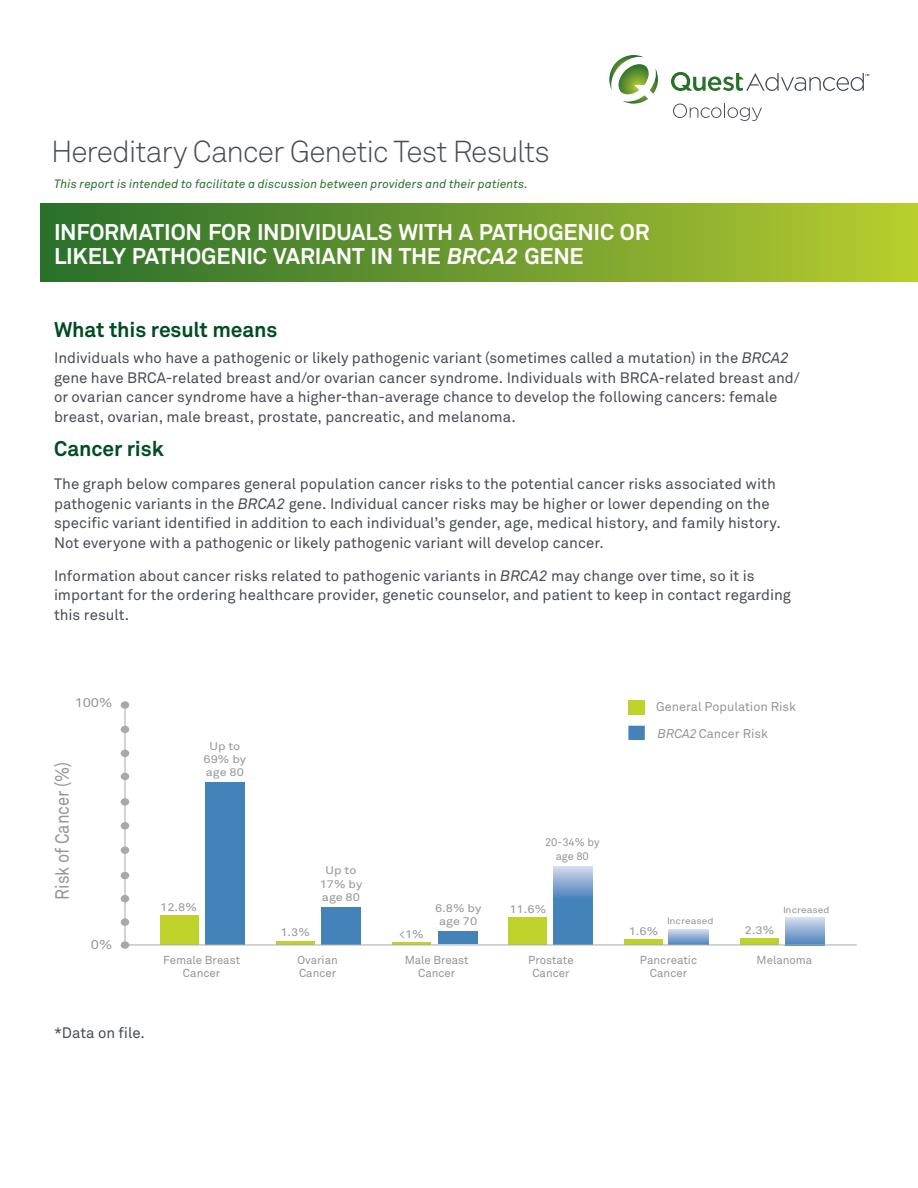
<style>
.page{position:relative;width:918px;height:1188px;background:#fff}
.page>*{position:absolute;margin:0;border:0;box-sizing:border-box;transform-origin:0 0}
.t1{font:300 30px "Akkurat Pro";letter-spacing:-.03em;color:#474c55}
.t2{font:700 22.5px/24px "Akkurat Pro";letter-spacing:-.01em;color:#fff}
.t3{font:700 21px "Akkurat Pro";letter-spacing:-.005em;color:#004c23}
.t4{font:18.9px "Akkurat Pro";color:#939598;scale:.87 1}
.t5{font:15px/19.5px "Akkurat Pro";color:#474c55}
.t6{font:12.6px/26.8px "Akkurat Pro";color:#939598}
.t7{font:12.6px "Akkurat Pro";color:#939598;scale:1.15 1}
.t8{font:italic 12px "Akkurat Pro";letter-spacing:.01em;color:#29712a}
.t9{font:11.4px/13.8px "Akkurat Pro";color:#939598;text-align:center}
.t10{font:10.95px/13.2px "Akkurat Pro";color:#939598;text-align:center;scale:1.15 1}
.t11{font:10.95px/13.2px "Akkurat Pro";color:#939598;text-align:center}
.t12{font:9px "Akkurat Pro";color:#939598;scale:1.15 1}
.s1{font-style:italic}
</style>
<div class="page">
<div style="left:40px;top:204px;width:878px;height:78px;background:linear-gradient(to right,#276c2d,#b7cb30)"></div>
<svg style="left:609px;top:55px;width:49px;height:49px"></svg>
<svg style="left:671px;top:72px;width:198px;height:19px"></svg>
<svg style="left:673px;top:103px;width:89px;height:18px"></svg>
<svg style="left:124px;top:702px;width:733px;height:244px"></svg>
<div style="left:628px;top:726px;width:17px;height:14px;background:#4483ba"></div>
<div style="left:628px;top:700px;width:17px;height:14px;background:#bfd22b"></div>
<div style="left:121px;top:941px;width:8px;height:8px;background:#a7a9ac;border-radius:50%"></div>
<div style="left:121px;top:895px;width:8px;height:7px;background:#a7a9ac;border-radius:50%"></div>
<div style="left:121px;top:846px;width:8px;height:8px;background:#a7a9ac;border-radius:50%"></div>
<div style="left:121px;top:798px;width:8px;height:8px;background:#a7a9ac;border-radius:50%"></div>
<div style="left:121px;top:750px;width:8px;height:7px;background:#a7a9ac;border-radius:50%"></div>
<div style="left:121px;top:701px;width:8px;height:8px;background:#a7a9ac;border-radius:50%"></div>
<div style="left:121px;top:918px;width:8px;height:8px;background:#a7a9ac;border-radius:50%"></div>
<div style="left:121px;top:872px;width:8px;height:7px;background:#a7a9ac;border-radius:50%"></div>
<div style="left:121px;top:822px;width:8px;height:8px;background:#a7a9ac;border-radius:50%"></div>
<div style="left:121px;top:773px;width:8px;height:7px;background:#a7a9ac;border-radius:50%"></div>
<div style="left:121px;top:726px;width:8px;height:7px;background:#a7a9ac;border-radius:50%"></div>
<h1 class="t1" style="left:51px;top:133px;width:500px">Hereditary Cancer Genetic Test Results</h1>
<p class="t8" style="left:54px;top:176px;width:476px">This report is intended to facilitate a discussion between providers and their patients.</p>
<h2 class="t2" style="left:54px;top:219px;width:597px">INFORMATION FOR INDIVIDUALS WITH A PATHOGENIC OR<br>LIKELY PATHOGENIC VARIANT IN THE <span class="s1">BRCA2</span> GENE</h2>
<h3 class="t3" style="left:54px;top:316px;width:225px">What this result means</h3>
<p class="t5" style="left:54px;top:348px;width:747px">Individuals who have a pathogenic or likely pathogenic variant (sometimes called a mutation) in the <span class="s1">BRCA2 </span>gene have BRCA-related breast and/or ovarian cancer syndrome. Individuals with BRCA-related breast and/ or ovarian cancer syndrome have a higher-than-average chance to develop the following cancers: female breast, ovarian, male breast, prostate, pancreatic, and melanoma.</p>
<h3 class="t3" style="left:54px;top:436px;width:111px">Cancer risk</h3>
<p class="t5" style="left:54px;top:474px;width:728px">The graph below compares general population cancer risks to the potential cancer risks associated with pathogenic variants in the <span class="s1">BRCA2</span> gene. Individual cancer risks may be higher or lower depending on the specific variant identified in addition to each individual’s gender, age, medical history, and family history.<br>Not everyone with a pathogenic or likely pathogenic variant will develop cancer.</p>
<p class="t5" style="left:54px;top:566px;width:738px">Information about cancer risks related to pathogenic variants in <span class="s1">BRCA2</span> may change over time, so it is important for the ordering healthcare provider, genetic counselor, and patient to keep in contact regarding this result.</p>
<p class="t7" style="left:75px;top:696px;width:34px">100%</p>
<p class="t6" style="left:656px;top:693px;width:141px">General Population Risk<br><span class="s1">BRCA2</span>Cancer Risk</p>
<p class="t4" style="left:51px;top:900px;width:160px;rotate:-90deg">Risk of Cancer (%)</p>
<p class="t7" style="left:91px;top:937px;width:20px">0%</p>
<p class="t10" style="left:204px;top:739px;width:39px">Up to<br>69% by age 80</p>
<p class="t10" style="left:160px;top:901px;width:34px">12.8%</p>
<p class="t9" style="left:163px;top:953px;width:79px">Female Breast<br>Cancer</p>
<p class="t5" style="left:54px;top:1023px;width:92px">*Data on file.</p>
<p class="t10" style="left:280px;top:926px;width:27px">1.3%</p>
<p class="t10" style="left:320px;top:864px;width:39px">Up to<br>17% by age 80</p>
<p class="t9" style="left:297px;top:953px;width:42px;text-align:left">Ovarian<br>Cancer</p>
<p class="t10" style="left:435px;top:901px;width:42px">6.8% by age 70</p>
<p class="t10" style="left:399px;top:928px;width:23px">&lt;1%</p>
<p class="t9" style="left:405px;top:953px;width:66px">Male Breast<br>Cancer</p>
<p class="t11" style="left:545px;top:836px;width:56px">20-34% by age 80</p>
<p class="t10" style="left:509px;top:903px;width:34px">11.6%</p>
<p class="t9" style="left:528px;top:953px;width:47px">Prostate<br>Cancer</p>
<p class="t12" style="left:667px;top:916px;width:42px">Increased</p>
<p class="t10" style="left:629px;top:925px;width:27px">1.6%</p>
<p class="t9" style="left:640px;top:953px;width:59px">Pancreatic<br>Cancer</p>
<p class="t12" style="left:783px;top:904px;width:42px">Increased</p>
<p class="t10" style="left:745px;top:924px;width:27px">2.3%</p>
<p class="t9" style="left:757px;top:953px;width:57px">Melanoma</p>
</div>
